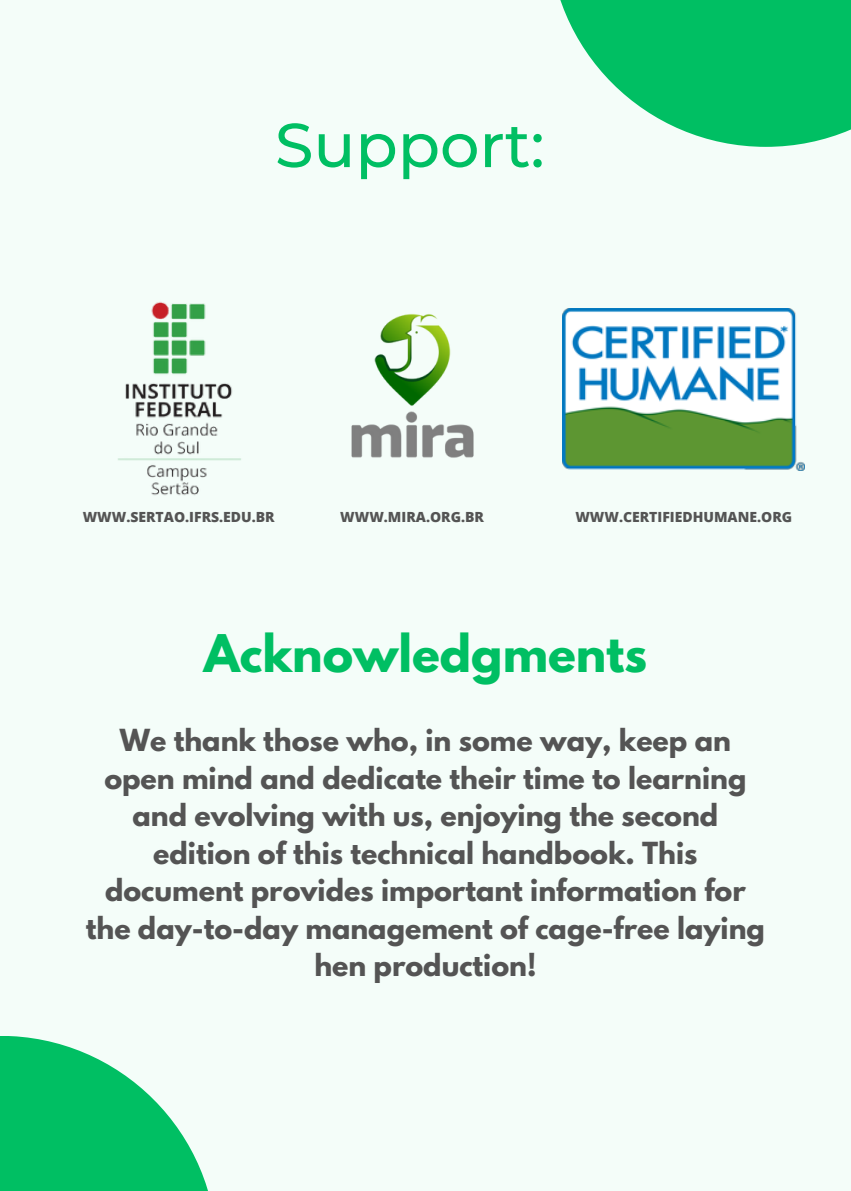
<style>
.page{position:relative;width:851px;height:1191px;background:#fff}
.page>*{position:absolute;margin:0;border:0;box-sizing:border-box;transform-origin:0 0}
.t1{font:500 62px "Montserrat";color:#00bf63}
.t2{font:700 46px "League Spartan";color:#00bf63}
.t3{font:700 27px/37.6px "League Spartan";color:#545454;text-align:center}
.t4{font:800 14px "Open Sans";color:#545454}
</style>
<div class="page">
<div style="left:0;top:0;width:850px;height:1191px;background:#f4fdf9"></div>
<img style="left:118px;top:301px;width:123px;height:195px">
<img style="left:351px;top:314px;width:123px;height:144px">
<svg style="left:560px;top:0;width:290px;height:147px;fill:#00bf63"></svg>
<svg style="left:0;top:1036px;width:208px;height:155px;fill:#00bf63"></svg>
<img style="left:562px;top:309px;width:242px;height:162px">
<p class="t1" style="left:275px;top:107px;width:271px">Support:</p>
<p class="t4" style="left:83px;top:507px;width:193px">WWW.SERTAO.IFRS.EDU.BR</p>
<p class="t4" style="left:340px;top:507px;width:145px">WWW.MIRA.ORG.BR</p>
<h3 class="t4" style="left:575px;top:507px;width:218px">WWW.CERTIFIEDHUMANE.ORG</h3>
<p class="t2" style="left:204px;top:630px;width:444px">Acknowledgments</p>
<h2 class="t3" style="left:86px;top:725px;width:680px">We thank those who, in some way, keep an open mind and dedicate their time to learning and evolving with us, enjoying the second edition of this technical handbook. This document provides important information for the day-to-day management of cage-free laying hen production!</h2>
</div>
